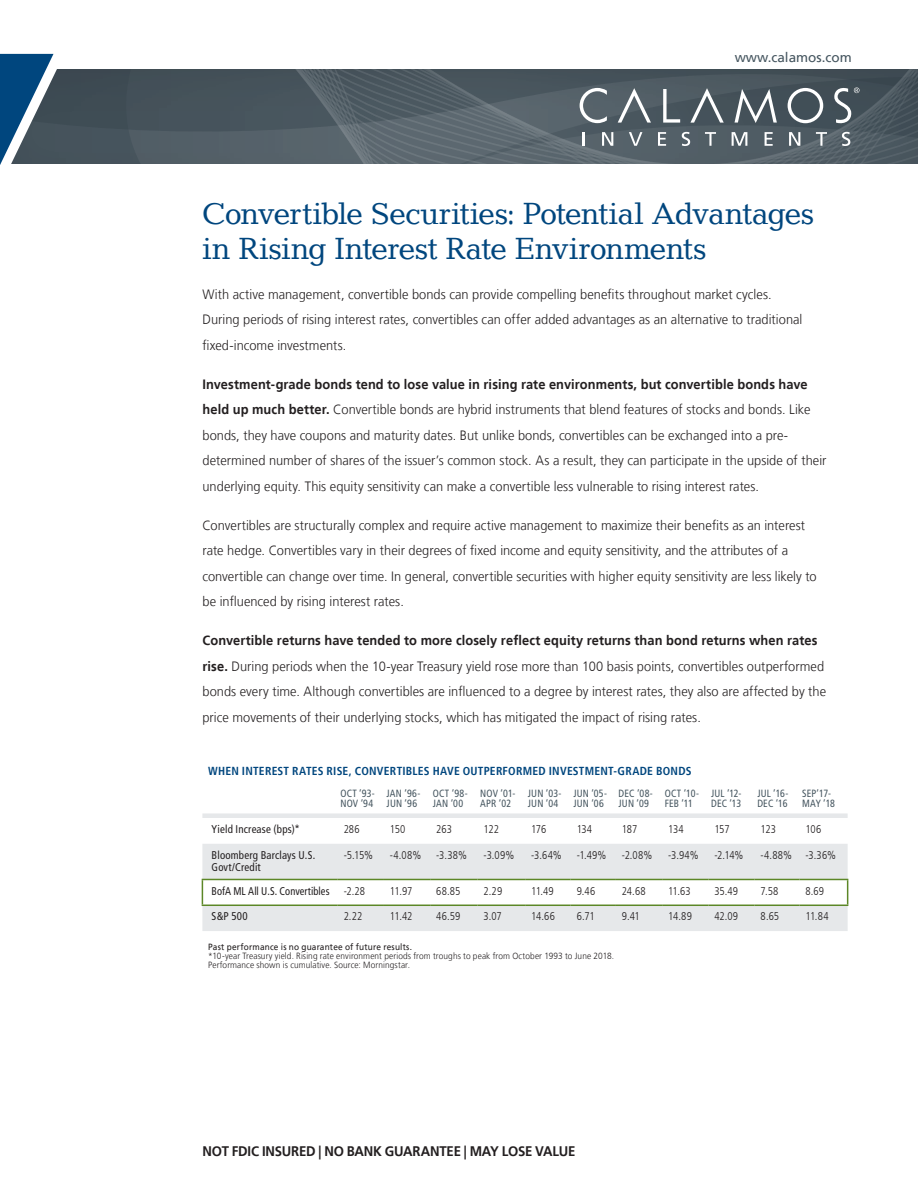
<style>
.page{position:relative;width:918px;height:1188px;background:#fff}
.page>*{position:absolute;margin:0;border:0;box-sizing:border-box;transform-origin:0 0}
.t1{font:31.5px/34.5px "Canyon";letter-spacing:-.005em;color:#00467e}
.t2{font:700 13.8px "Frutiger LT";letter-spacing:-.015em;color:#231f20;scale:.95 1}
.t3{font:300 13.5px/25.5px "Frutiger LT";letter-spacing:.005em;color:#231f20;scale:.95 1}
.t4{font:13.5px "Frutiger LT";color:#45555f}
.t5{font:700 condensed 11.7px "Frutiger LT";letter-spacing:.02em;color:#00467e}
.t6{font:300 condensed 11.25px "Frutiger LT";color:#231f20}
.t7{font:condensed 11.25px/12px "Frutiger LT";letter-spacing:.015em;color:#231f20}
.t8{font:condensed 11.25px "Frutiger LT";letter-spacing:.015em;color:#231f20;scale:.93 1}
.t9{font:condensed 10.5px/10.5px "Frutiger LT";letter-spacing:.02em;color:#45555f;scale:.95 1}
.t10{font:condensed 10.5px/10.5px "Frutiger LT";letter-spacing:-.005em;color:#45555f;scale:.95 1}
.t11{font:300 9px/9px "Frutiger LT";letter-spacing:.015em;color:#231f20;scale:.92 1}
.t12{font:9px "Frutiger LT";letter-spacing:.02em;color:#231f20;scale:.92 1}
.s1{font-weight:700}
</style>
<div class="page">
<svg style="left:213px;top:69px;width:705px;height:95px;background:#515d65"></svg>
<svg style="left:663px;top:89px;width:17px;height:34px"></svg>
<svg style="left:735px;top:89px;width:42px;height:34px"></svg>
<svg style="left:788px;top:88px;width:35px;height:35px"></svg>
<svg style="left:618px;top:88px;width:33px;height:35px"></svg>
<svg style="left:690px;top:88px;width:34px;height:35px"></svg>
<svg style="left:580px;top:88px;width:27px;height:35px"></svg>
<svg style="left:834px;top:87px;width:26px;height:37px"></svg>
<svg style="left:583px;top:132px;width:2px;height:14px"></svg>
<svg style="left:602px;top:132px;width:11px;height:14px"></svg>
<svg style="left:629px;top:132px;width:13px;height:14px"></svg>
<svg style="left:658px;top:132px;width:8px;height:14px"></svg>
<svg style="left:682px;top:132px;width:8px;height:14px"></svg>
<svg style="left:705px;top:132px;width:11px;height:14px"></svg>
<svg style="left:732px;top:132px;width:15px;height:14px"></svg>
<svg style="left:765px;top:132px;width:8px;height:14px"></svg>
<svg style="left:789px;top:132px;width:11px;height:14px"></svg>
<svg style="left:816px;top:132px;width:11px;height:14px"></svg>
<svg style="left:842px;top:132px;width:8px;height:14px"></svg>
<svg style="left:0;top:54px;width:213px;height:111px"></svg>
<svg style="left:202px;top:813px;width:646px;height:118px;fill:#e6e8ea"></svg>
<hr style="left:202px;top:879px;width:136px;height:1px;background:#5c8727">
<svg style="left:202px;top:880px;width:1px;height:25px"></svg>
<hr style="left:338px;top:879px;width:46px;height:1px;background:#5c8727">
<hr style="left:384px;top:879px;width:46px;height:1px;background:#5c8727">
<hr style="left:430px;top:879px;width:48px;height:1px;background:#5c8727">
<hr style="left:478px;top:879px;width:47px;height:1px;background:#5c8727">
<hr style="left:525px;top:879px;width:46px;height:1px;background:#5c8727">
<hr style="left:571px;top:879px;width:45px;height:1px;background:#5c8727">
<hr style="left:616px;top:879px;width:46px;height:1px;background:#5c8727">
<hr style="left:662px;top:879px;width:46px;height:1px;background:#5c8727">
<hr style="left:708px;top:879px;width:47px;height:1px;background:#5c8727">
<hr style="left:755px;top:879px;width:45px;height:1px;background:#5c8727">
<hr style="left:800px;top:879px;width:48px;height:1px;background:#5c8727">
<svg style="left:847px;top:880px;width:1px;height:25px"></svg>
<hr style="left:202px;top:905px;width:136px;height:1px;background:#5c8727">
<hr style="left:338px;top:905px;width:46px;height:1px;background:#5c8727">
<hr style="left:384px;top:905px;width:46px;height:1px;background:#5c8727">
<hr style="left:430px;top:905px;width:48px;height:1px;background:#5c8727">
<hr style="left:478px;top:905px;width:47px;height:1px;background:#5c8727">
<hr style="left:525px;top:905px;width:46px;height:1px;background:#5c8727">
<hr style="left:571px;top:905px;width:45px;height:1px;background:#5c8727">
<hr style="left:616px;top:905px;width:46px;height:1px;background:#5c8727">
<hr style="left:662px;top:905px;width:46px;height:1px;background:#5c8727">
<hr style="left:708px;top:905px;width:47px;height:1px;background:#5c8727">
<hr style="left:755px;top:905px;width:45px;height:1px;background:#5c8727">
<hr style="left:800px;top:905px;width:48px;height:1px;background:#5c8727">
<p class="t4" style="left:735px;top:50px;width:119px">www.calamos.com</p>
<h1 class="t1" style="left:202px;top:197px;width:613px">Convertible Securities: Potential Advantages in Rising Interest Rate Environments</h1>
<p class="t3" style="left:202px;top:281px;width:633px">With active management, convertible bonds can provide compelling benefits throughout market cycles.<br>During periods of rising interest rates, convertibles can offer added advantages as an alternative to traditional fixed-income investments.</p>
<p class="t3" style="left:202px;top:371px;width:658px"><span class="s1">Investment-grade bonds tend to lose value in rising rate environments, but convertible bonds have held up much better.</span> Convertible bonds are hybrid instruments that blend features of stocks and bonds. Like bonds, they have coupons and maturity dates. But unlike bonds, convertibles can be exchanged into a pre&shy;determined number of shares of the issuer’s common stock. As a result, they can participate in the upside of their underlying equity. This equity sensitivity can make a convertible less vulnerable to rising interest rates.</p>
<p class="t3" style="left:202px;top:512px;width:648px">Convertibles are structurally complex and require active management to maximize their benefits as an interest rate hedge. Convertibles vary in their degrees of fixed income and equity sensitivity, and the attributes of a convertible can change over time. In general, convertible securities with higher equity sensitivity are less likely to be influenced by rising interest rates.</p>
<p class="t3" style="left:202px;top:628px;width:658px"><span class="s1">Convertible returns have tended to more closely reflect equity returns than bond returns when rates rise.</span> During periods when the 10-year Treasury yield rose more than 100 basis points, convertibles outperformed bonds every time. Although convertibles are influenced to a degree by interest rates, they also are affected by the price movements of their underlying stocks, which has mitigated the impact of rising rates.</p>
<p class="t5" style="left:208px;top:764px;width:485px">WHEN INTEREST RATES RISE, CONVERTIBLES HAVE OUTPERFORMED INVESTMENT-GRADE BONDS</p>
<p class="t9" style="left:340px;top:788px;width:38px">OCT ‘93-<br>NOV ‘94</p>
<p class="t9" style="left:387px;top:788px;width:37px">JAN ‘96-<br>JUN ‘96</p>
<p class="t9" style="left:433px;top:788px;width:38px">OCT ‘98-<br>JAN ‘00</p>
<p class="t9" style="left:480px;top:788px;width:39px">NOV ‘01-<br>APR ‘02</p>
<p class="t9" style="left:528px;top:788px;width:37px">JUN ‘03-<br>JUN ‘04</p>
<p class="t9" style="left:573px;top:788px;width:37px">JUN ‘05-<br>JUN ‘06</p>
<p class="t9" style="left:619px;top:788px;width:38px">DEC ‘08-<br>JUN ‘09</p>
<p class="t9" style="left:665px;top:788px;width:37px">OCT ‘10-<br>FEB ‘11</p>
<p class="t9" style="left:711px;top:788px;width:34px">JUL ‘12-<br>DEC ‘13</p>
<p class="t9" style="left:757px;top:788px;width:34px">JUL ‘16-<br>DEC ‘16</p>
<p class="t10" style="left:802px;top:788px;width:36px">SEP‘17-<br>MAY ‘18</p>
<p class="t7" style="left:212px;top:823px;width:90px">Yield Increase (bps)*</p>
<p class="t6" style="left:344px;top:823px;width:18px">286</p>
<p class="t6" style="left:390px;top:823px;width:17px">150</p>
<p class="t6" style="left:436px;top:823px;width:17px">263</p>
<p class="t6" style="left:484px;top:823px;width:17px">122</p>
<p class="t6" style="left:531px;top:823px;width:17px">176</p>
<p class="t6" style="left:577px;top:823px;width:17px">134</p>
<p class="t6" style="left:622px;top:823px;width:17px">187</p>
<p class="t6" style="left:668px;top:823px;width:17px">134</p>
<p class="t6" style="left:714px;top:823px;width:17px">157</p>
<p class="t6" style="left:761px;top:823px;width:17px">123</p>
<p class="t6" style="left:806px;top:823px;width:17px">106</p>
<p class="t7" style="left:212px;top:849px;width:105px">Bloomberg Barclays U.S.<br>Govt/Credit</p>
<p class="t6" style="left:344px;top:849px;width:31px">-5.15%</p>
<p class="t6" style="left:390px;top:849px;width:33px">-4.08%</p>
<p class="t6" style="left:436px;top:849px;width:32px">-3.38%</p>
<p class="t6" style="left:484px;top:849px;width:32px">-3.09%</p>
<p class="t6" style="left:531px;top:849px;width:32px">-3.64%</p>
<p class="t6" style="left:577px;top:849px;width:31px">-1.49%</p>
<p class="t6" style="left:622px;top:849px;width:32px">-2.08%</p>
<p class="t6" style="left:668px;top:849px;width:32px">-3.94%</p>
<p class="t6" style="left:714px;top:849px;width:30px">-2.14%</p>
<p class="t6" style="left:761px;top:849px;width:77px">-4.88% -3.36%</p>
<p class="t8" style="left:212px;top:884px;width:128px">BofA ML All U.S. Convertibles</p>
<p class="t6" style="left:344px;top:884px;width:23px">-2.28</p>
<p class="t6" style="left:390px;top:884px;width:24px">11.97</p>
<p class="t6" style="left:436px;top:884px;width:26px">68.85</p>
<p class="t6" style="left:484px;top:884px;width:20px">2.29</p>
<p class="t6" style="left:531px;top:884px;width:24px">11.49</p>
<p class="t6" style="left:577px;top:884px;width:20px">9.46</p>
<p class="t6" style="left:622px;top:884px;width:25px">24.68</p>
<p class="t6" style="left:668px;top:884px;width:24px">11.63</p>
<p class="t6" style="left:714px;top:884px;width:25px">35.49</p>
<p class="t6" style="left:761px;top:884px;width:19px">7.58</p>
<p class="t6" style="left:806px;top:884px;width:20px">8.69</p>
<p class="t7" style="left:212px;top:911px;width:38px">S&amp;P 500</p>
<p class="t6" style="left:344px;top:910px;width:20px">2.22</p>
<p class="t6" style="left:390px;top:910px;width:24px">11.42</p>
<p class="t6" style="left:436px;top:910px;width:26px">46.59</p>
<p class="t6" style="left:484px;top:910px;width:20px">3.07</p>
<p class="t6" style="left:531px;top:910px;width:25px">14.66</p>
<p class="t6" style="left:577px;top:910px;width:20px">6.71</p>
<p class="t6" style="left:622px;top:910px;width:19px">9.41</p>
<p class="t6" style="left:668px;top:910px;width:25px">14.89</p>
<p class="t6" style="left:714px;top:910px;width:25px">42.09</p>
<p class="t6" style="left:761px;top:910px;width:20px">8.65</p>
<p class="t6" style="left:806px;top:910px;width:25px">11.84</p>
<p class="t12" style="left:208px;top:941px;width:223px">Past performance is no guarantee of future results.</p>
<p class="t11" style="left:208px;top:951px;width:443px">*10-year Treasury yield. Rising rate environment periods from troughs to peak from October 1993 to June 2018.<br>Performance shown is cumulative. Source: Morningstar.</p>
<p class="t2" style="left:202px;top:1143px;width:394px">NOT FDIC INSURED | NO BANK GUARANTEE | MAY LOSE VALUE</p>
</div>
